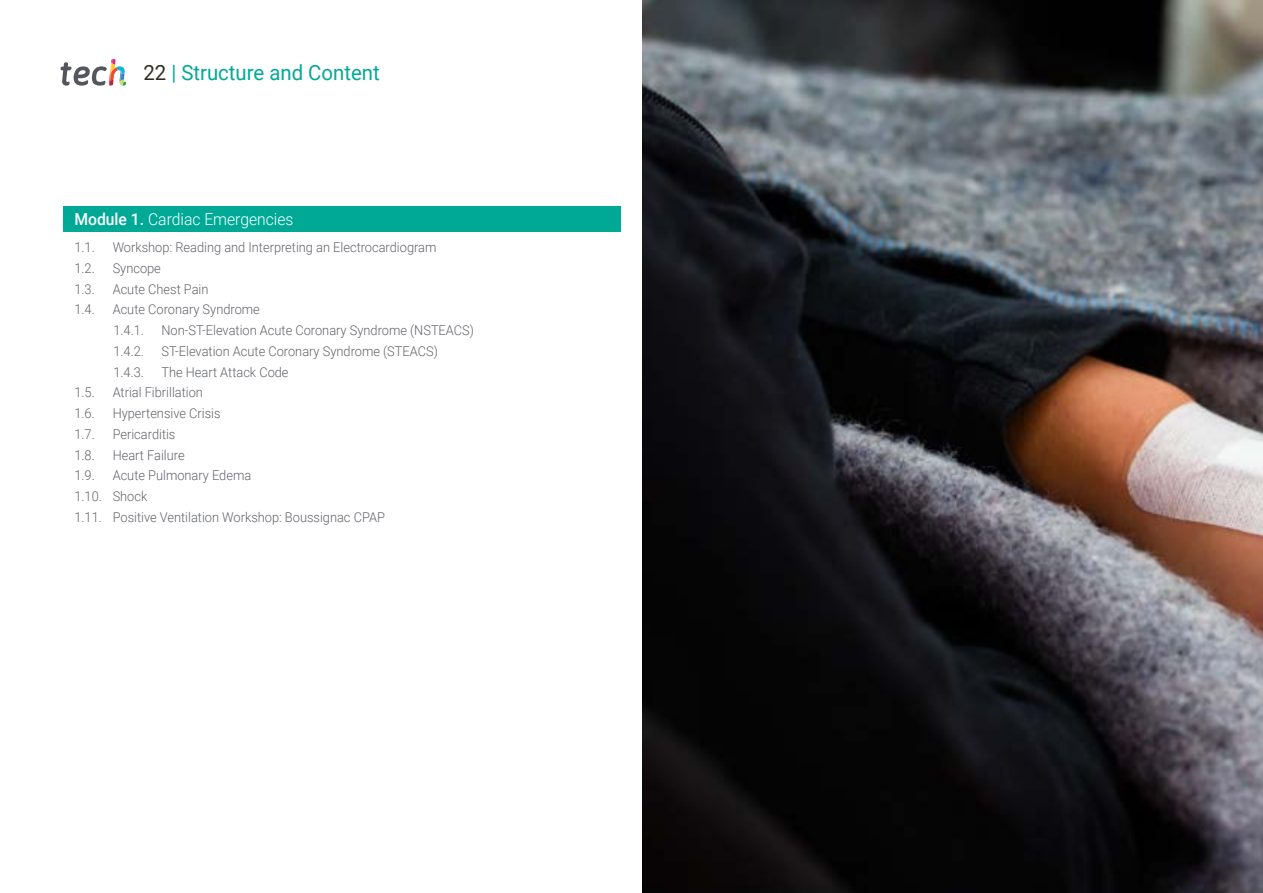
<style>
.page{position:relative;width:1263px;height:893px;background:#fff}
.page>*{position:absolute;margin:0;border:0;box-sizing:border-box;transform-origin:0 0}
.t1{font:21px "Roboto";color:#00a996}
.t2{font:300 16.5px "Roboto";color:#fff;scale:.95 1}
.t3{font:300 13.5px/20.7px "Roboto";color:#61646a;scale:.95 1}
.s1{color:#312e20}
.s2{font-weight:500}
</style>
<div class="page">
<svg style="left:61px;top:59px;width:65px;height:27px"></svg>
<div style="left:63px;top:206px;width:558px;height:25px;background:#00a996"></div>
<img style="left:642px;top:0;width:621px;height:893px">
<h1 class="t1" style="left:144px;top:57px;width:238px"><span class="s1">22</span> | Structure and Content</h1>
<p class="t2" style="left:74px;top:208px;width:232px"><span class="s2">Module 1.</span> Cardiac Emergencies</p>
<p class="t3" style="left:74px;top:236px;width:23px">1.1.</p>
<p class="t3" style="left:113px;top:236px;width:342px">Workshop: Reading and Interpreting an Electrocardiogram</p>
<p class="t3" style="left:74px;top:257px;width:23px">1.2.</p>
<p class="t3" style="left:113px;top:257px;width:52px">Syncope</p>
<p class="t3" style="left:74px;top:278px;width:23px">1.3.</p>
<p class="t3" style="left:113px;top:278px;width:102px">Acute Chest Pain</p>
<p class="t3" style="left:74px;top:299px;width:23px">1.4.</p>
<p class="t3" style="left:113px;top:299px;width:156px">Acute Coronary Syndrome<br>1.4.1.</p>
<p class="t3" style="left:161px;top:319px;width:330px">Non-ST-Elevation Acute Coronary Syndrome (NSTEACS)</p>
<p class="t3" style="left:113px;top:340px;width:34px">1.4.2.</p>
<p class="t3" style="left:161px;top:340px;width:292px">ST-Elevation Acute Coronary Syndrome (STEACS)</p>
<p class="t3" style="left:113px;top:361px;width:34px">1.4.3.</p>
<p class="t3" style="left:161px;top:361px;width:135px">The Heart Attack Code</p>
<p class="t3" style="left:74px;top:382px;width:23px">1.5.</p>
<p class="t3" style="left:113px;top:382px;width:97px">Atrial Fibrillation</p>
<p class="t3" style="left:74px;top:402px;width:23px">1.6.</p>
<p class="t3" style="left:113px;top:402px;width:115px">Hypertensive Crisis</p>
<p class="t3" style="left:74px;top:423px;width:23px">1.7.</p>
<p class="t3" style="left:113px;top:423px;width:68px">Pericarditis</p>
<p class="t3" style="left:74px;top:444px;width:23px">1.8.</p>
<p class="t3" style="left:113px;top:444px;width:77px">Heart Failure</p>
<p class="t3" style="left:74px;top:465px;width:23px">1.9.</p>
<p class="t3" style="left:74px;top:465px;width:328px;text-indent:38px">Acute Pulmonary Edema<br>1.10. Shock<br>1.11. Positive Ventilation Workshop: Boussignac CPAP</p>
</div>
